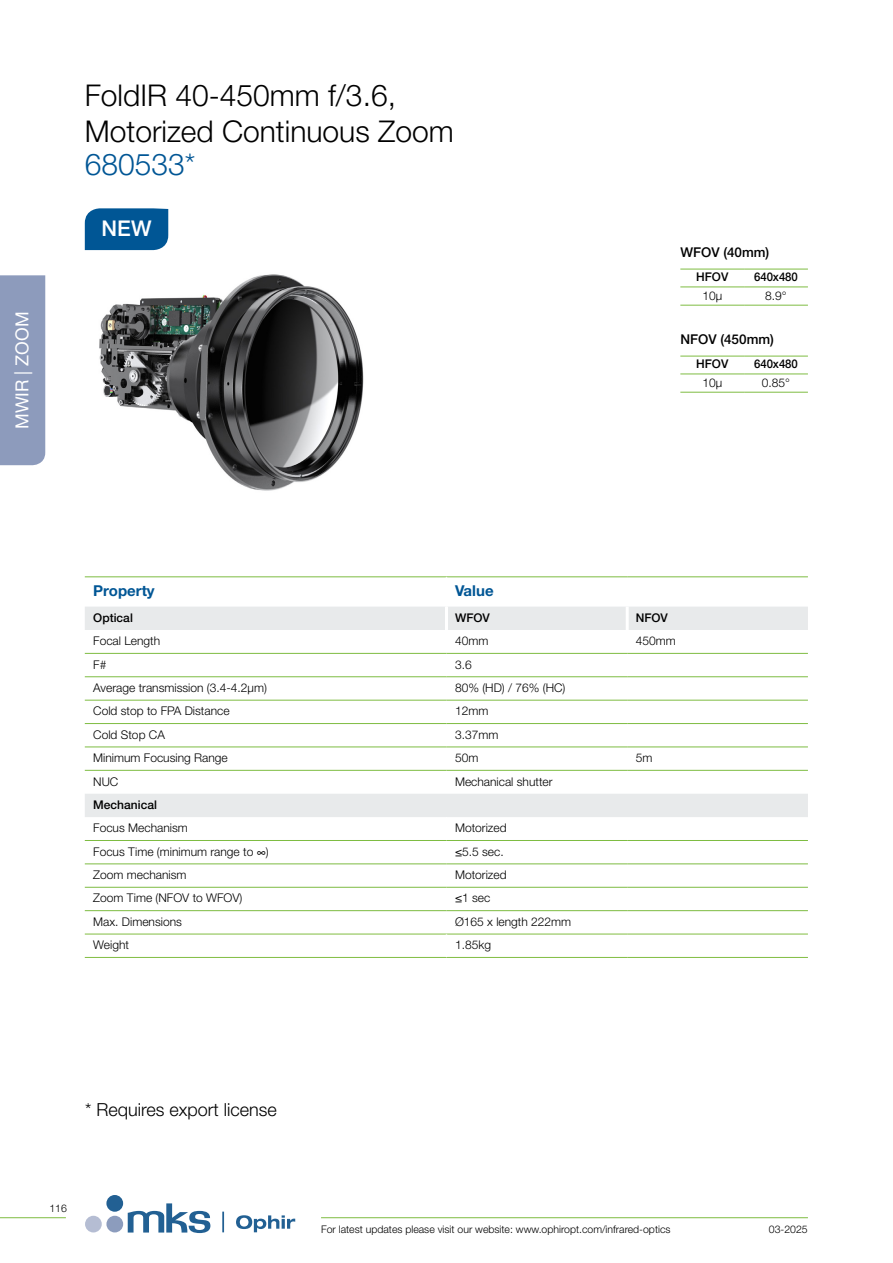
<style>
.page{position:relative;width:893px;height:1263px;background:#fff}
.page>*{position:absolute;margin:0;border:0;box-sizing:border-box;transform-origin:0 0}
.t1{font:300 30px/36px "Helvetica Neue LT Pro";color:#000}
.t2{font:300 30px "Helvetica Neue LT Std";color:#005695}
.t3{font:500 21.75px "Helvetica Neue LT Std";color:#fff}
.t4{font:300 18px "Helvetica Neue LT Pro";color:#000}
.t5{font:18px "Helvetica Neue LT Pro";color:#fff}
.t6{font:700 15px "Helvetica Neue LT Pro";color:#005695}
.t7{font:500 13.5px "Helvetica Neue LT Pro";color:#000}
.t8{font:300 12px "Helvetica Neue LT Pro";color:#000}
.t9{font:500 12px "Helvetica Neue LT Pro";color:#000}
.t10{font:500 12px "Helvetica Neue LT Pro";color:#000;scale:.95 1}
.t11{font:300 10.5px "Helvetica Neue LT Pro";color:#000}
</style>
<div class="page">
<img style="left:99px;top:274px;width:265px;height:217px">
<svg style="left:85px;top:607px;width:723px;height:210px"></svg>
<hr style="left:85px;top:653px;width:361px;height:1px;background:#7ebc42">
<hr style="left:446px;top:653px;width:181px;height:1px;background:#7ebc42">
<hr style="left:627px;top:653px;width:181px;height:1px;background:#7ebc42">
<hr style="left:85px;top:676px;width:361px;height:1px;background:#7ebc42">
<hr style="left:446px;top:676px;width:181px;height:1px;background:#7ebc42">
<hr style="left:627px;top:676px;width:181px;height:1px;background:#7ebc42">
<hr style="left:85px;top:700px;width:361px;height:1px;background:#7ebc42">
<hr style="left:446px;top:700px;width:181px;height:1px;background:#7ebc42">
<hr style="left:627px;top:700px;width:181px;height:1px;background:#7ebc42">
<hr style="left:85px;top:723px;width:361px;height:1px;background:#7ebc42">
<hr style="left:446px;top:723px;width:181px;height:1px;background:#7ebc42">
<hr style="left:627px;top:723px;width:181px;height:1px;background:#7ebc42">
<hr style="left:85px;top:576px;width:361px;height:1px;background:#7ebc42">
<hr style="left:446px;top:576px;width:181px;height:1px;background:#7ebc42">
<hr style="left:627px;top:576px;width:181px;height:1px;background:#7ebc42">
<hr style="left:85px;top:746px;width:361px;height:1px;background:#7ebc42">
<hr style="left:446px;top:746px;width:181px;height:1px;background:#7ebc42">
<hr style="left:627px;top:746px;width:181px;height:1px;background:#7ebc42">
<hr style="left:85px;top:770px;width:361px;height:1px;background:#7ebc42">
<hr style="left:446px;top:770px;width:181px;height:1px;background:#7ebc42">
<hr style="left:627px;top:770px;width:181px;height:1px;background:#7ebc42">
<hr style="left:85px;top:840px;width:361px;height:1px;background:#7ebc42">
<hr style="left:446px;top:840px;width:181px;height:1px;background:#7ebc42">
<hr style="left:627px;top:840px;width:181px;height:1px;background:#7ebc42">
<hr style="left:85px;top:863px;width:361px;height:1px;background:#7ebc42">
<hr style="left:446px;top:863px;width:181px;height:1px;background:#7ebc42">
<hr style="left:627px;top:863px;width:181px;height:1px;background:#7ebc42">
<hr style="left:85px;top:887px;width:361px;height:1px;background:#7ebc42">
<hr style="left:446px;top:887px;width:181px;height:1px;background:#7ebc42">
<hr style="left:627px;top:887px;width:181px;height:1px;background:#7ebc42">
<hr style="left:85px;top:910px;width:361px;height:1px;background:#7ebc42">
<hr style="left:446px;top:910px;width:181px;height:1px;background:#7ebc42">
<hr style="left:627px;top:910px;width:181px;height:1px;background:#7ebc42">
<hr style="left:445px;top:607px;width:3px;height:23px;background:#fff">
<hr style="left:626px;top:607px;width:3px;height:23px;background:#fff">
<hr style="left:85px;top:934px;width:361px;height:1px;background:#81bd41">
<hr style="left:446px;top:934px;width:181px;height:1px;background:#81bd41">
<hr style="left:627px;top:934px;width:181px;height:1px;background:#81bd41">
<hr style="left:85px;top:957px;width:361px;height:1px;background:#81bd41">
<hr style="left:446px;top:957px;width:181px;height:1px;background:#81bd41">
<hr style="left:627px;top:957px;width:181px;height:1px;background:#81bd41">
<div style="left:85px;top:208px;width:83px;height:42px;background:#005695"></div>
<div style="left:101px;top:221px;width:51px;height:17px;background:#005695"></div>
<hr style="left:680px;top:305px;width:64px;height:1px;background:#7ebc42">
<hr style="left:744px;top:305px;width:64px;height:1px;background:#7ebc42">
<hr style="left:680px;top:269px;width:64px;height:1px;background:#7ebc42">
<hr style="left:744px;top:269px;width:64px;height:1px;background:#7ebc42">
<hr style="left:680px;top:287px;width:64px;height:1px;background:#7ebc42">
<hr style="left:744px;top:287px;width:64px;height:1px;background:#7ebc42">
<hr style="left:680px;top:392px;width:64px;height:1px;background:#7ebc42">
<hr style="left:744px;top:392px;width:64px;height:1px;background:#7ebc42">
<hr style="left:680px;top:356px;width:64px;height:1px;background:#7ebc42">
<hr style="left:744px;top:356px;width:64px;height:1px;background:#7ebc42">
<hr style="left:680px;top:374px;width:64px;height:1px;background:#7ebc42">
<hr style="left:744px;top:374px;width:64px;height:1px;background:#7ebc42">
<div style="left:0;top:275px;width:45px;height:190px;background:#8d9bbc"></div>
<hr style="left:0;top:1217px;width:66px;height:1px;background:#7ebc42">
<hr style="left:321px;top:1217px;width:487px;height:1px;background:#7ebc42">
<svg style="left:236px;top:1215px;width:59px;height:17px"></svg>
<div style="left:106px;top:1195px;width:17px;height:17px;background:#226093;border-radius:50%"></div>
<div style="left:106px;top:1216px;width:17px;height:16px;background:#8c9cbd;border-radius:50%"></div>
<div style="left:85px;top:1216px;width:17px;height:16px;background:#b5bdd3;border-radius:50%"></div>
<svg style="left:128px;top:1203px;width:82px;height:30px"></svg>
<hr style="left:222px;top:1211px;width:2px;height:21px;background:#226093">
<h3 class="t5" style="left:11px;top:429px;width:119px;rotate:-90deg">MWIR | ZOOM</h3>
<h1 class="t1" style="left:85px;top:77px;width:370px">FoldIR 40-450mm f/3.6,<br>Motorized Continuous Zoom</h1>
<h1 class="t2" style="left:85px;top:146px;width:112px">680533*</h1>
<h2 class="t3" style="left:101px;top:216px;width:52px">NEW</h2>
<p class="t7" style="left:680px;top:244px;width:91px">WFOV (40mm)</p>
<p class="t9" style="left:696px;top:269px;width:34px">HFOV</p>
<p class="t10" style="left:754px;top:269px;width:47px">640x480</p>
<p class="t8" style="left:702px;top:289px;width:21px">10μ</p>
<p class="t8" style="left:765px;top:289px;width:23px">8.9°</p>
<p class="t7" style="left:680px;top:331px;width:95px">NFOV (450mm)</p>
<p class="t9" style="left:696px;top:356px;width:34px">HFOV</p>
<p class="t10" style="left:754px;top:356px;width:47px">640x480</p>
<p class="t8" style="left:702px;top:376px;width:21px">10μ</p>
<p class="t8" style="left:762px;top:376px;width:30px">0.85°</p>
<p class="t6" style="left:93px;top:581px;width:63px">Property</p>
<p class="t6" style="left:455px;top:581px;width:40px">Value</p>
<p class="t9" style="left:93px;top:610px;width:41px">Optical</p>
<p class="t9" style="left:455px;top:610px;width:36px">WFOV</p>
<p class="t9" style="left:636px;top:610px;width:34px">NFOV</p>
<p class="t8" style="left:93px;top:633px;width:68px">Focal Length</p>
<p class="t8" style="left:455px;top:633px;width:35px">40mm</p>
<p class="t8" style="left:636px;top:633px;width:42px">450mm</p>
<p class="t8" style="left:93px;top:657px;width:15px">F#</p>
<p class="t8" style="left:455px;top:657px;width:18px">3.6</p>
<p class="t8" style="left:93px;top:680px;width:175px">Average transmission (3.4-4.2μm)</p>
<p class="t8" style="left:455px;top:680px;width:112px">80% (HD) / 76% (HC)</p>
<p class="t8" style="left:93px;top:704px;width:138px">Cold stop to FPA Distance</p>
<p class="t8" style="left:455px;top:704px;width:35px">12mm</p>
<p class="t8" style="left:93px;top:727px;width:73px">Cold Stop CA</p>
<p class="t8" style="left:455px;top:727px;width:45px">3.37mm</p>
<p class="t8" style="left:93px;top:750px;width:136px">Minimum Focusing Range</p>
<p class="t8" style="left:455px;top:750px;width:25px">50m</p>
<p class="t8" style="left:636px;top:750px;width:18px">5m</p>
<p class="t8" style="left:93px;top:774px;width:27px">NUC</p>
<p class="t8" style="left:455px;top:774px;width:99px">Mechanical shutter</p>
<p class="t9" style="left:93px;top:797px;width:65px">Mechanical</p>
<p class="t8" style="left:93px;top:820px;width:96px">Focus Mechanism</p>
<p class="t8" style="left:455px;top:820px;width:53px">Motorized</p>
<p class="t8" style="left:93px;top:844px;width:177px">Focus Time (minimum range to ∞)</p>
<p class="t8" style="left:455px;top:844px;width:50px">≤5.5 sec.</p>
<p class="t8" style="left:93px;top:867px;width:95px">Zoom mechanism</p>
<p class="t8" style="left:455px;top:867px;width:53px">Motorized</p>
<p class="t8" style="left:93px;top:891px;width:151px">Zoom Time (NFOV to WFOV)</p>
<p class="t8" style="left:455px;top:891px;width:37px">≤1 sec</p>
<p class="t8" style="left:93px;top:914px;width:90px">Max. Dimensions</p>
<p class="t8" style="left:455px;top:914px;width:118px">Ø165 x length 222mm</p>
<p class="t8" style="left:93px;top:938px;width:37px">Weight</p>
<p class="t8" style="left:455px;top:938px;width:38px">1.85kg</p>
<h3 class="t4" style="left:85px;top:1099px;width:193px">* Requires export license</h3>
<p class="t11" style="left:49px;top:1202px;width:19px">116</p>
<p class="t11" style="left:321px;top:1222px;width:351px">For latest updates please visit our website: www.ophiropt.com/infrared-optics</p>
<p class="t11" style="left:769px;top:1222px;width:40px">03-2025</p>
</div>
